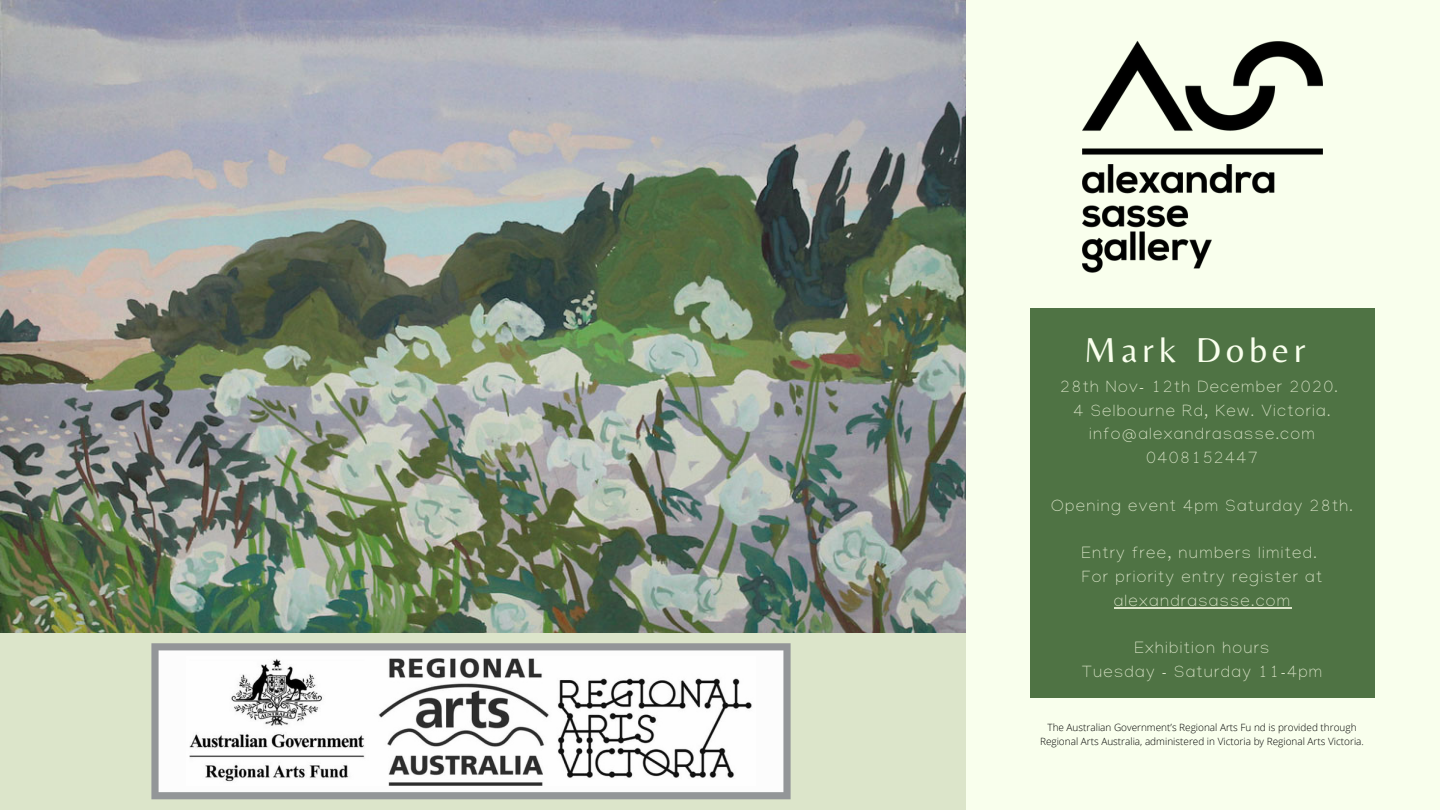
<style>
.page{position:relative;width:1440px;height:810px;background:#f9ffed}
.page>*{position:absolute;margin:0;border:0;box-sizing:border-box;transform-origin:0 0}
.t1{font:36px "Belleza";letter-spacing:.14em;color:#f9ffed}
.t2{font:100 16.9px/23.8px "Manjari";letter-spacing:.08em;color:#dce5ca;text-align:center}
.t3{font:300 10px/13.5px "Open Sans";color:#000;text-align:center}
</style>
<div class="page">
<img style="left:0;top:0;width:965px;height:633px">
<div style="left:1030px;top:308px;width:345px;height:390px;background:#4f7344"></div>
<img style="left:1082px;top:40px;width:240px;height:233px">
<div style="left:0;top:633px;width:965px;height:177px;background:#dce5ca"></div>
<svg style="left:151px;top:643px;width:640px;height:156px;background:#cfd1d1"></svg>
<img style="left:187px;top:657px;width:568px;height:129px">
<hr style="left:1114px;top:607px;width:178px;height:1px;background:#dce5ca">
<h1 class="t1" style="left:1084px;top:329px;width:223px">Mark Dober</h1>
<p class="t2" style="left:1060px;top:378px;width:279px">28th Nov- 12th December 2020.<br>4 Selbourne Rd, Kew. Victoria. info@alexandrasasse.com<br>0408152447</p>
<p class="t2" style="left:1051px;top:496px;width:303px">Opening event 4pm Saturday 28th.</p>
<p class="t2" style="left:1081px;top:544px;width:242px">Entry free, numbers limited.<br>For priority entry register at alexandrasasse.com</p>
<p class="t2" style="left:1082px;top:639px;width:242px">Exhibition hours<br>Tuesday - Saturday 11-4pm</p>
<p class="t3" style="left:1040px;top:721px;width:325px">The Australian Government’s Regional Arts Fu nd is provided through<br>Regional Arts Australia, administered in Victoria by Regional Arts Victoria.</p>
</div>
